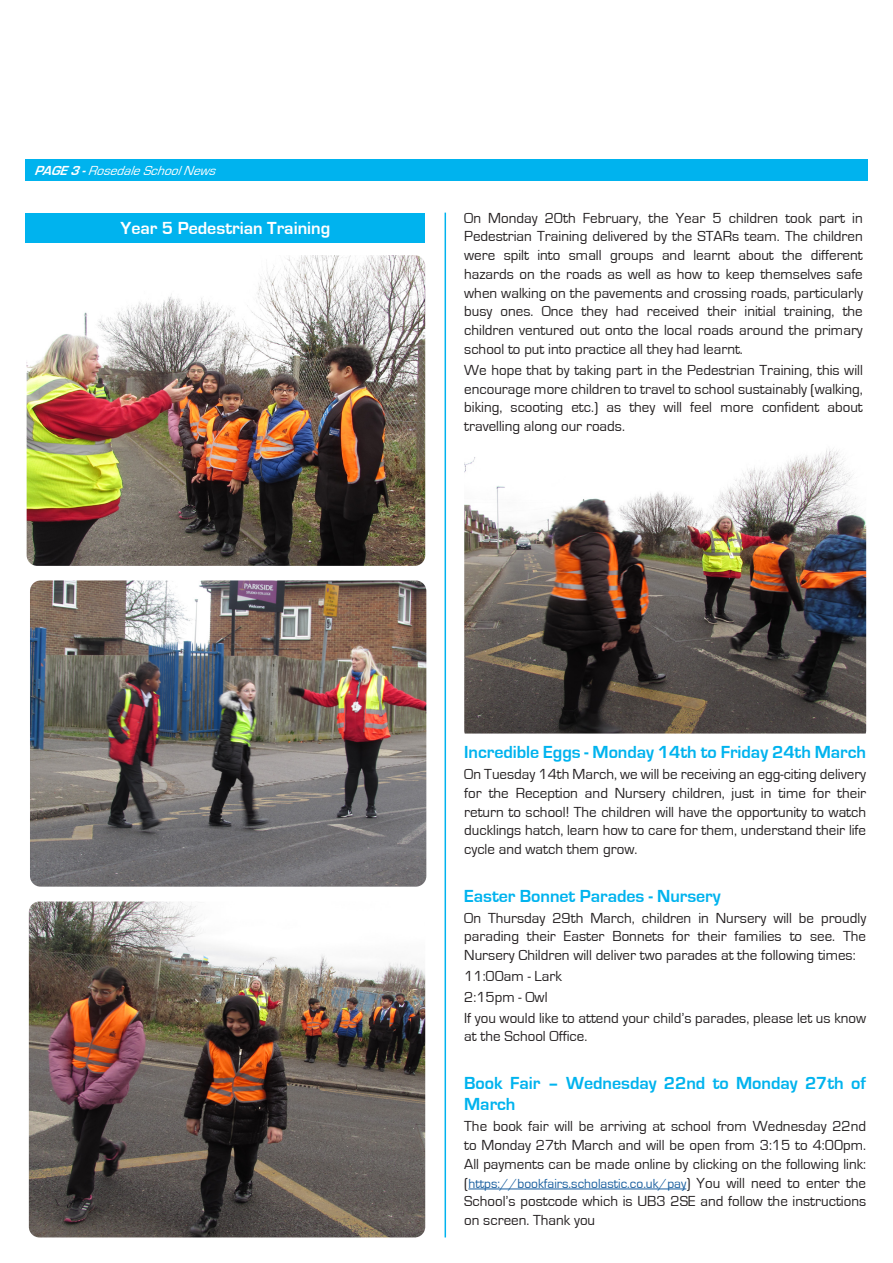
<style>
.page{position:relative;width:893px;height:1263px;background:#fff}
.page>*{position:absolute;margin:0;border:0;box-sizing:border-box;transform-origin:0 0}
.t1{font:700 18px/21.6px "Eurostile";letter-spacing:-.005em;color:#00b3ee}
.t2{font:700 18px "Eurostile";color:#fff}
.t3{font:15px/18.8px "Eurostile";color:#231f20;text-align:justify}
.t4{font:13.5px "Eurostile";color:#175d9e}
.t5{font:italic 13.5px "Eurostile";color:#fff}
.s1{font-weight:700}
.s2{font-size:15px;color:#231f20}
</style>
<div class="page">
<hr style="left:445px;top:213px;width:1px;height:1024px;background:#00b3ee">
<div style="left:25px;top:159px;width:842px;height:22px;background:#00b3ee"></div>
<div style="left:26px;top:213px;width:399px;height:29px;background:#00b3ee"></div>
<img style="left:464px;top:448px;width:402px;height:285px">
<img style="left:29px;top:901px;width:396px;height:336px">
<img style="left:27px;top:255px;width:398px;height:311px">
<img style="left:30px;top:580px;width:396px;height:307px">
<hr style="left:468px;top:1188px;width:218px;height:1px;background:#175d9e">
<p class="t5" style="left:34px;top:163px;width:188px"><span class="s1">PAGE3 -</span>RosedaleSchoolNews</p>
<p class="t2" style="left:120px;top:218px;width:211px">Year 5 Pedestrian Training</p>
<p class="t3" style="left:464px;top:209px;width:400px">On Monday 20th February, the Year 5 children took part in Pedestrian Training delivered by the STARs team. The children were spilt into small groups and learnt about the different hazards on the roads as well as how to keep themselves safe when walking on the pavements and crossing roads, particularly busy ones. Once they had received their initial training, the children ventured out onto the local roads around the primary school to put into practice all they had learnt.</p>
<p class="t3" style="left:464px;top:361px;width:400px">We hope that by taking part in the Pedestrian Training, this will encourage more children to travel to school sustainably (walking, biking, scooting etc.) as they will feel more confident about travelling along our roads.</p>
<p class="t1" style="left:464px;top:742px;width:403px">Incredible Eggs - Monday 14th to Friday 24th March</p>
<p class="t3" style="left:464px;top:765px;width:403px">On Tuesday 14th March, we will be receiving an egg-citing delivery for the Reception and Nursery children, just in time for their return to school! The children will have the opportunity to watch ducklings hatch, learn how to care for them, understand their life cycle and watch them grow.</p>
<p class="t1" style="left:464px;top:885px;width:258px">Easter Bonnet Parades - Nursery</p>
<p class="t3" style="left:464px;top:908px;width:403px">On Thursday 29th March, children in Nursery will be proudly parading their Easter Bonnets for their families to see. The Nursery Children will deliver two parades at the following times:</p>
<p class="t3" style="left:464px;top:966px;width:403px;line-height:20.9px;text-align:left">11:00am - Lark<br>2:15pm - Owl<br>If you would like to attend your child’s parades, please let us know</p>
<p class="t3" style="left:464px;top:1027px;width:124px">at the School Office.</p>
<p class="t1" style="left:464px;top:1072px;width:403px">Book Fair – Wednesday 22nd to Monday 27th of<br>March</p>
<p class="t3" style="left:464px;top:1117px;width:403px">The book fair will be arriving at school from Wednesday 22nd to Monday 27th March and will be open from 3:15 to 4:00pm.<br>All payments can be made online by clicking on the following link:</p>
<p class="t4" style="left:464px;top:1176px;width:403px"><span class="s2">(</span>https://bookfairs.scholastic.co.uk/pay<span class="s2">) You will need to enter the</span></p>
<p class="t3" style="left:464px;top:1192px;width:403px">School’s postcode which is UB3 2SE and follow the instructions on screen. Thank you</p>
</div>
